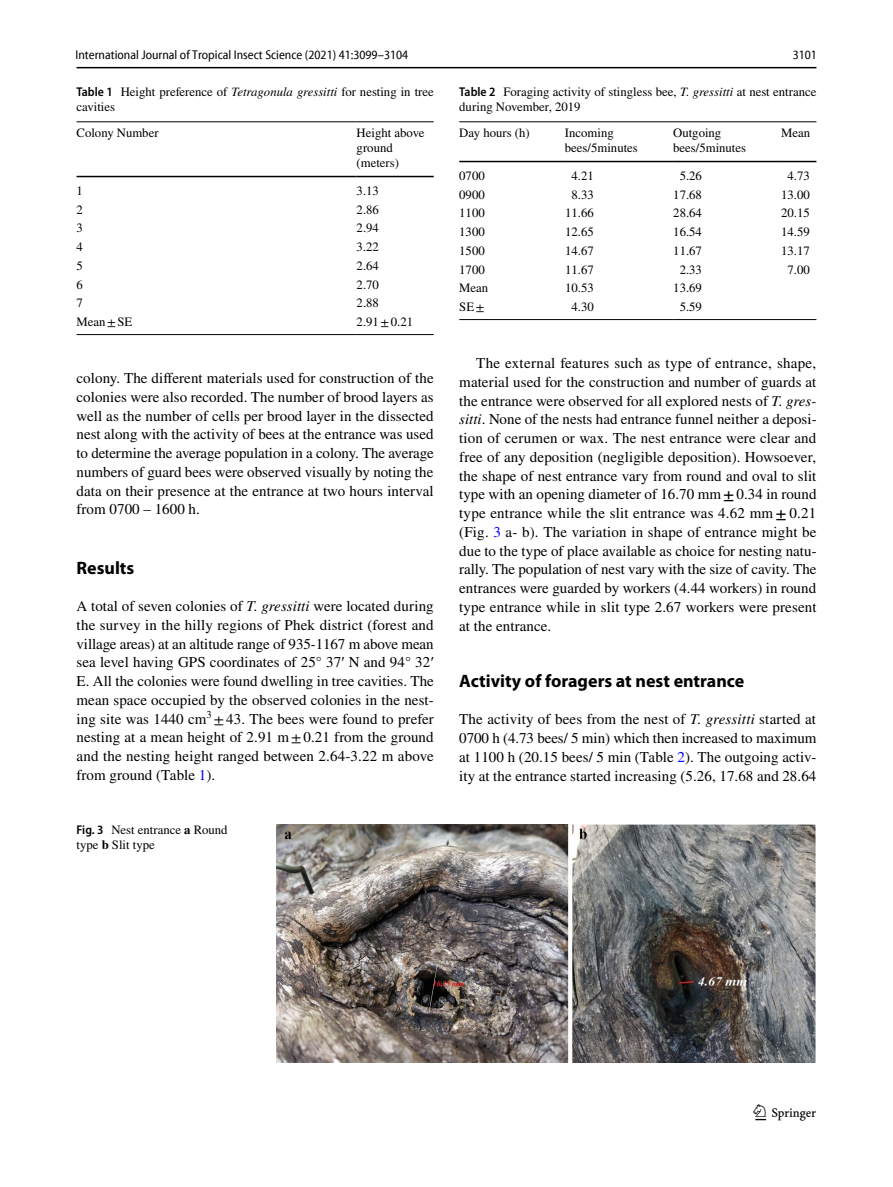
<style>
.page{position:relative;width:893px;height:1187px;background:#fff}
.page>*{position:absolute;margin:0;border:0;box-sizing:border-box;transform-origin:0 0}
.t1{font:22.5px "Springnew Regular 3";color:#000}
.t2{font:700 18px "Myriad Pro";color:#000}
.t3{font:15px/18.8px "STIX";letter-spacing:.005em;color:#000;text-align:justify}
.t4{font:12.75px/15px "STIX";color:#000}
.t5{font:semi-condensed 12.75px "Myriad Pro Unic";color:#000}
.s1{font-family:"Myriad Pro";font-weight:600;font-stretch:semi-condensed}
.s2{font-style:italic}
.s3{font-family:"Times New Roman"}
.s4{color:#00f}
.s5{font-weight:700}
</style>
<div class="page">
<hr style="left:77px;top:67px;width:739px;height:1px;background:#000">
<hr style="left:77px;top:121px;width:280px;height:1px;background:#000">
<hr style="left:77px;top:176px;width:280px;height:1px;background:#000">
<hr style="left:357px;top:121px;width:77px;height:1px;background:#000">
<hr style="left:357px;top:176px;width:77px;height:1px;background:#000">
<hr style="left:77px;top:334px;width:280px;height:1px;background:#000">
<hr style="left:357px;top:334px;width:77px;height:1px;background:#000">
<img style="left:276px;top:824px;width:540px;height:238px">
<hr style="left:459px;top:121px;width:106px;height:1px;background:#000">
<hr style="left:459px;top:161px;width:106px;height:1px;background:#000">
<hr style="left:565px;top:121px;width:108px;height:1px;background:#000">
<hr style="left:565px;top:161px;width:108px;height:1px;background:#000">
<hr style="left:673px;top:121px;width:108px;height:1px;background:#000">
<hr style="left:673px;top:161px;width:108px;height:1px;background:#000">
<hr style="left:781px;top:121px;width:35px;height:1px;background:#000">
<hr style="left:781px;top:161px;width:35px;height:1px;background:#000">
<hr style="left:459px;top:319px;width:106px;height:1px;background:#000">
<hr style="left:565px;top:319px;width:108px;height:1px;background:#000">
<hr style="left:673px;top:319px;width:108px;height:1px;background:#000">
<hr style="left:781px;top:319px;width:35px;height:1px;background:#000">
<p class="t5" style="left:76px;top:50px;width:334px">International Journal of Tropical Insect Science (2021) 41:3099–3104</p>
<p class="t5" style="left:793px;top:50px;width:26px">3101</p>
<p class="t4" style="left:77px;top:85px;width:359px"><span class="s1">Table 1</span> Height preference of <span class="s2">Tetragonula gressitti</span> for nesting in tree cavities</p>
<p class="t4" style="left:77px;top:126px;width:84px">Colony Number</p>
<p class="t4" style="left:357px;top:126px;width:69px">Height above ground (meters)</p>
<p class="t4" style="left:77px;top:184px;width:8px">1</p>
<p class="t4" style="left:357px;top:184px;width:24px">3.13</p>
<p class="t4" style="left:77px;top:203px;width:8px">2</p>
<p class="t4" style="left:357px;top:203px;width:24px">2.86</p>
<p class="t4" style="left:77px;top:221px;width:8px">3</p>
<p class="t4" style="left:357px;top:221px;width:24px">2.94</p>
<p class="t4" style="left:77px;top:240px;width:8px">4</p>
<p class="t4" style="left:357px;top:240px;width:24px">3.22</p>
<p class="t4" style="left:77px;top:259px;width:8px">5</p>
<p class="t4" style="left:357px;top:259px;width:24px">2.64</p>
<p class="t4" style="left:77px;top:277px;width:8px">6</p>
<p class="t4" style="left:357px;top:277px;width:24px">2.70</p>
<p class="t4" style="left:77px;top:296px;width:8px">7</p>
<p class="t4" style="left:357px;top:296px;width:24px">2.88</p>
<p class="t4" style="left:77px;top:315px;width:57px">Mean±SE</p>
<p class="t4" style="left:357px;top:315px;width:58px">2.91±0.21</p>
<p class="t3" style="left:77px;top:369px;width:359px">colony. The different materials used for construction of the colonies were also recorded. The number of brood layers as well as the number of cells per brood layer in the dissected nest along with the activity of bees at the entrance was used to determine the average population in a colony. The average numbers of guard bees were observed visually by noting the data on their presence at the entrance at two hours interval from 0700 – 1600 h.</p>
<p class="t2" style="left:77px;top:555px;width:59px">Results</p>
<p class="t3" style="left:77px;top:597px;width:359px">A total of seven colonies of <span class="s2">T. gressitti</span> were located during the survey in the hilly regions of Phek district (forest and village areas) at an altitude range of 935-1167 m above mean sea level having GPS coordinates of 25° 37<span class="s3">ʹ</span> N and 94° 32<span class="s3">ʹ </span>E. All the colonies were found dwelling in tree cavities. The mean space occupied by the observed colonies in the nest&shy;ing site was 1440 cm<sup>3</sup> ±43. The bees were found to prefer nesting at a mean height of 2.91 m±0.21 from the ground and the nesting height ranged between 2.64-3.22 m above from ground (Table <span class="s4">1</span>).</p>
<p class="t4" style="left:77px;top:822px;width:152px"><span class="s1">Fig. 3</span> Nest entrance <span class="s5">a</span> Round type <span class="s5">b</span> Slit type</p>
<p class="t4" style="left:459px;top:85px;width:359px"><span class="s1">Table 2</span> Foraging activity of stingless bee, <span class="s2">T. gressitti</span> at nest entrance during November, 2019</p>
<p class="t4" style="left:459px;top:126px;width:72px">Day hours (h)</p>
<p class="t4" style="left:565px;top:126px;width:74px">Incoming bees/5minutes</p>
<p class="t4" style="left:673px;top:126px;width:74px">Outgoing bees/5minutes</p>
<p class="t4" style="left:781px;top:126px;width:31px">Mean</p>
<p class="t4" style="left:459px;top:169px;width:27px">0700</p>
<p class="t4" style="left:571px;top:169px;width:24px">4.21</p>
<p class="t4" style="left:680px;top:169px;width:24px">5.26</p>
<p class="t4" style="left:787px;top:169px;width:24px">4.73</p>
<p class="t4" style="left:459px;top:188px;width:27px">0900</p>
<p class="t4" style="left:571px;top:188px;width:24px">8.33</p>
<p class="t4" style="left:673px;top:188px;width:30px">17.68</p>
<p class="t4" style="left:781px;top:188px;width:30px">13.00</p>
<p class="t4" style="left:459px;top:206px;width:27px">1100</p>
<p class="t4" style="left:565px;top:206px;width:30px">11.66</p>
<p class="t4" style="left:673px;top:206px;width:30px">28.64</p>
<p class="t4" style="left:781px;top:206px;width:30px">20.15</p>
<p class="t4" style="left:459px;top:225px;width:27px">1300</p>
<p class="t4" style="left:565px;top:225px;width:30px">12.65</p>
<p class="t4" style="left:673px;top:225px;width:30px">16.54</p>
<p class="t4" style="left:781px;top:225px;width:30px">14.59</p>
<p class="t4" style="left:459px;top:244px;width:27px">1500</p>
<p class="t4" style="left:565px;top:244px;width:30px">14.67</p>
<p class="t4" style="left:673px;top:244px;width:30px">11.67</p>
<p class="t4" style="left:781px;top:244px;width:30px">13.17</p>
<p class="t4" style="left:459px;top:262px;width:27px">1700</p>
<p class="t4" style="left:565px;top:262px;width:30px">11.67</p>
<p class="t4" style="left:680px;top:262px;width:24px">2.33</p>
<p class="t4" style="left:787px;top:262px;width:24px">7.00</p>
<p class="t4" style="left:459px;top:281px;width:31px">Mean</p>
<p class="t4" style="left:565px;top:281px;width:30px">10.53</p>
<p class="t4" style="left:673px;top:281px;width:30px">13.69</p>
<p class="t4" style="left:459px;top:300px;width:27px">SE±</p>
<p class="t4" style="left:571px;top:300px;width:24px">4.30</p>
<p class="t4" style="left:680px;top:300px;width:24px">5.59</p>
<p class="t3" style="left:459px;top:354px;width:359px;text-indent:17px">The external features such as type of entrance, shape, material used for the construction and number of guards at the entrance were observed for all explored nests of <span class="s2">T. gres&shy;sitti</span>. None of the nests had entrance funnel neither a deposi&shy;tion of cerumen or wax. The nest entrance were clear and free of any deposition (negligible deposition). Howsoever, the shape of nest entrance vary from round and oval to slit type with an opening diameter of 16.70 mm<span class="s5">±</span>0.34 in round type entrance while the slit entrance was 4.62 mm<span class="s5">±</span>0.21 (Fig. <span class="s4">3</span> a- b). The variation in shape of entrance might be due to the type of place available as choice for nesting natu&shy;rally. The population of nest vary with the size of cavity. The entrances were guarded by workers (4.44 workers) in round type entrance while in slit type 2.67 workers were present at the entrance.</p>
<p class="t2" style="left:459px;top:669px;width:287px">Activity of foragers at nest entrance</p>
<p class="t3" style="left:459px;top:711px;width:359px">The activity of bees from the nest of <span class="s2">T. gressitti</span> started at 0700 h (4.73 bees/ 5 min) which then increased to maximum at 1100 h (20.15 bees/ 5 min (Table <span class="s4">2</span>). The outgoing activ&shy;ity at the entrance started increasing (5.26, 17.68 and 28.64</p>
<h1 class="t1" style="left:755px;top:1104px;width:62px">1 3</h1>
</div>
